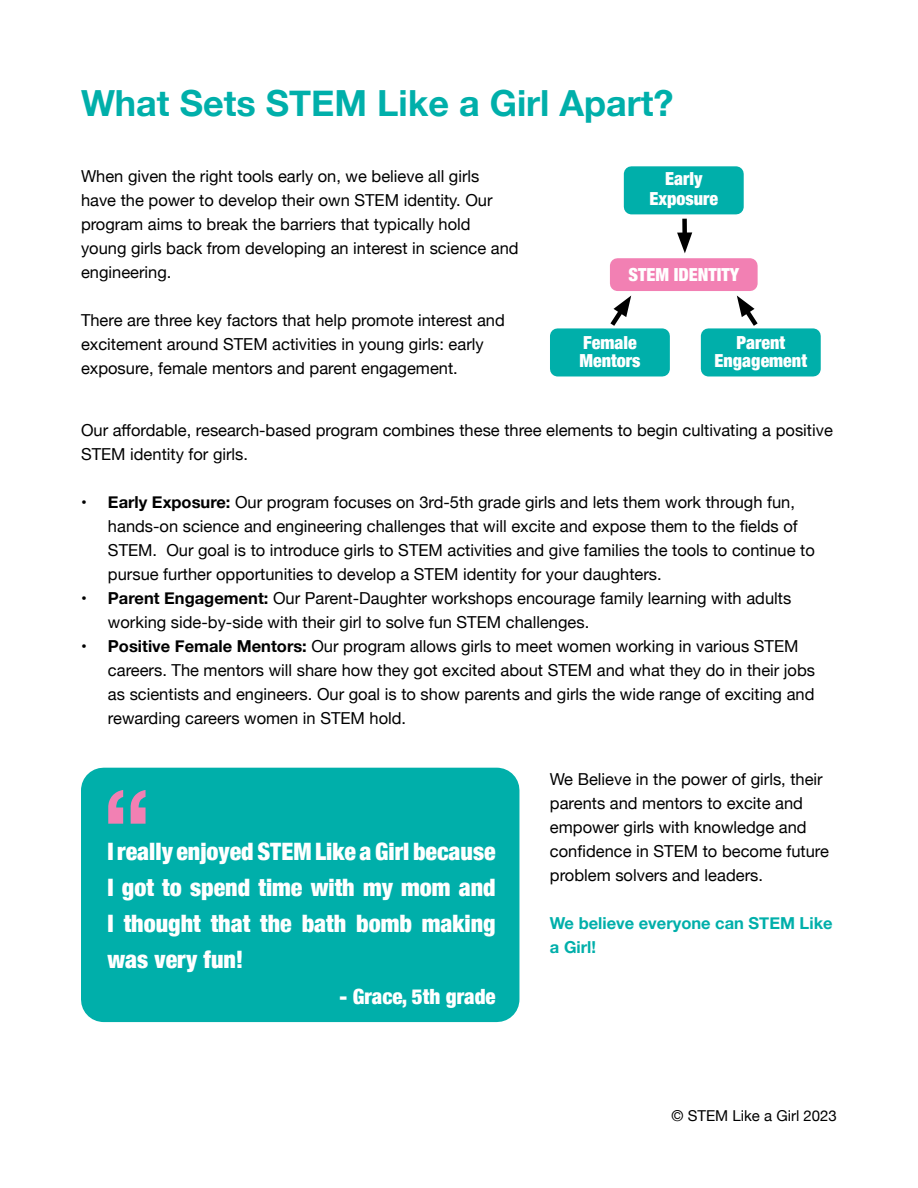
<style>
.page{position:relative;width:918px;height:1188px;background:#fff}
.page>*{position:absolute;margin:0;border:0;box-sizing:border-box;transform-origin:0 0}
.t1{font:700 105px "Helvetica Neue";color:#f280b3}
.t2{font:700 36px "Helvetica Neue";color:#00afaa}
.t3{font:900 condensed 24px/36px "Helvetica Neue";color:#fff;text-align:justify}
.t4{font:900 condensed 21px "Helvetica Neue";color:#fff}
.t5{font:900 condensed 18px/18px "Helvetica Neue";color:#fff;text-align:center}
.t6{font:16.5px/24px "Helvetica Neue";color:#000}
.t7{font:700 16.5px/24px "Helvetica Neue";color:#00afaa}
.t8{font:15px "Helvetica Neue";color:#000}
.s1{font-weight:700}
</style>
<div class="page">
<svg style="left:610px;top:296px;width:21px;height:30px"></svg>
<svg style="left:737px;top:296px;width:21px;height:30px"></svg>
<div style="left:701px;top:328px;width:120px;height:48px;background:#00afaa"></div>
<div style="left:624px;top:166px;width:120px;height:48px;background:#00afaa"></div>
<div style="left:550px;top:328px;width:120px;height:48px;background:#00afaa"></div>
<div style="left:610px;top:258px;width:148px;height:33px;background:#f280b3"></div>
<div style="left:682px;top:219px;width:5px;height:22px;background:#000"></div>
<svg style="left:677px;top:232px;width:15px;height:21px"></svg>
<div style="left:81px;top:768px;width:438px;height:254px;background:#00afaa"></div>
<h2 class="t2" style="left:81px;top:75px;width:594px">What Sets STEM Like a Girl Apart?</h2>
<p class="t6" style="left:81px;top:165px;width:439px">When given the right tools early on, we believe all girls have the power to develop their own STEM identity. Our program aims to break the barriers that typically hold young girls back from developing an interest in science and engineering.</p>
<p class="t6" style="left:81px;top:309px;width:425px">There are three key factors that help promote interest and excitement around STEM activities in young girls: early exposure, female mentors and parent engagement.</p>
<p class="t5" style="left:649px;top:168px;width:70px;line-height:19.5px">Early<br>Exposure</p>
<p class="t5" style="left:628px;top:264px;width:112px">STEM IDENTITY</p>
<p class="t5" style="left:579px;top:333px;width:63px;text-align:left">Female<br>Mentors</p>
<p class="t5" style="left:715px;top:333px;width:94px">Parent<br>Engagement</p>
<p class="t6" style="left:81px;top:419px;width:753px">Our affordable, research-based program combines these three elements to begin cultivating a positive<br>STEM identity for girls.</p>
<p class="t6" style="left:108px;top:491px;width:708px;text-indent:-27px"><span class="s1">• Early Exposure:</span> Our program focuses on 3rd-5th grade girls and lets them work through fun, hands-on science and engineering challenges that will excite and expose them to the fields of STEM. Our goal is to introduce girls to STEM activities and give families the tools to continue to pursue further opportunities to develop a STEM identity for your daughters.</p>
<p class="t6" style="left:108px;top:587px;width:685px;text-indent:-27px"><span class="s1">• Parent Engagement:</span> Our Parent-Daughter workshops encourage family learning with adults working side-by-side with their girl to solve fun STEM challenges.</p>
<p class="t6" style="left:108px;top:635px;width:709px;text-indent:-27px"><span class="s1">• Positive Female Mentors:</span> Our program allows girls to meet women working in various STEM careers. The mentors will share how they got excited about STEM and what they do in their jobs as scientists and engineers. Our goal is to show parents and girls the wide range of exciting and rewarding careers women in STEM hold.</p>
<h1 class="t1" style="left:103px;top:745px;width:50px">“</h1>
<h3 class="t3" style="left:107px;top:833px;width:390px">I really enjoyed STEM Like a Girl because I got to spend time with my mom and I thought that the bath bomb making was very fun!</h3>
<p class="t4" style="left:340px;top:980px;width:158px">- Grace, 5th grade</p>
<p class="t6" style="left:550px;top:768px;width:281px">We Believe in the power of girls, their parents and mentors to excite and empower girls with knowledge and confidence in STEM to become future problem solvers and leaders.</p>
<p class="t7" style="left:550px;top:912px;width:284px">We believe everyone can STEM Like a Girl!</p>
<p class="t8" style="left:672px;top:1105px;width:167px">© STEM Like a Girl 2023</p>
</div>
